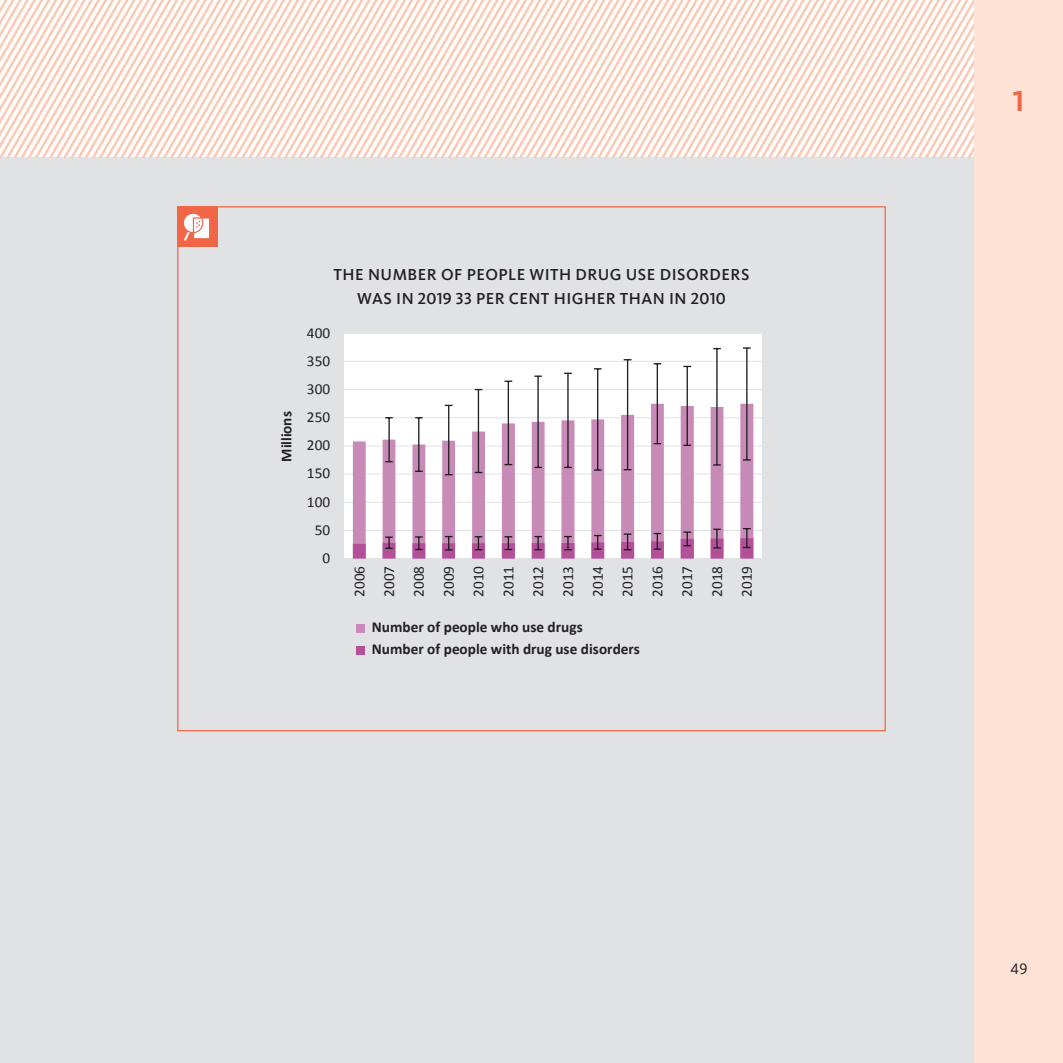
<style>
.page{position:relative;width:1063px;height:1063px;background:#fff}
.page>*{position:absolute;margin:0;border:0;box-sizing:border-box;transform-origin:0 0}
.t1{font:700 30px "Kievit Pro";color:#f26648}
.t2{font:500 16.5px/24px "Kievit Pro";letter-spacing:.025em;color:#231f20;text-align:center}
.t3{font:15.75px "Kievit Pro";color:#231f20}
.t4{font:15.3px/29.8px "Calibri";color:#231f20;text-align:justify}
.t5{font:700 15.3px "Calibri";letter-spacing:-.005em;color:#231f20}
.t6{font:700 15.15px/21.9px "Calibri";color:#231f20}
.t7{font:15.15px "Calibri";color:#231f20}
</style>
<div class="page">
<div style="left:0;top:157px;width:1063px;height:906px;background:#e1e2e4"></div>
<svg style="left:0;top:0;width:675px;height:157px"></svg>
<svg style="left:675px;top:0;width:299px;height:157px"></svg>
<div style="left:344px;top:333px;width:418px;height:225px;background:#fff"></div>
<hr style="left:344px;top:530px;width:418px;height:1px;background:#e1e2e4">
<hr style="left:344px;top:502px;width:418px;height:1px;background:#e1e2e4">
<hr style="left:344px;top:474px;width:418px;height:1px;background:#e1e2e4">
<hr style="left:344px;top:445px;width:418px;height:1px;background:#e1e2e4">
<hr style="left:344px;top:417px;width:418px;height:1px;background:#e1e2e4">
<hr style="left:344px;top:389px;width:418px;height:1px;background:#e1e2e4">
<hr style="left:344px;top:361px;width:418px;height:1px;background:#e1e2e4">
<hr style="left:344px;top:333px;width:418px;height:1px;background:#e1e2e4">
<svg style="left:353px;top:404px;width:400px;height:124px"></svg>
<hr style="left:388px;top:440px;width:2px;height:22px;background:#231f20">
<hr style="left:388px;top:418px;width:2px;height:22px;background:#231f20">
<svg style="left:415px;top:417px;width:8px;height:55px"></svg>
<hr style="left:448px;top:441px;width:1px;height:34px;background:#231f20">
<hr style="left:448px;top:405px;width:1px;height:36px;background:#231f20">
<hr style="left:478px;top:432px;width:1px;height:40px;background:#231f20">
<hr style="left:478px;top:390px;width:1px;height:42px;background:#231f20">
<hr style="left:508px;top:423px;width:1px;height:42px;background:#231f20">
<hr style="left:508px;top:381px;width:1px;height:42px;background:#231f20">
<hr style="left:537px;top:422px;width:2px;height:45px;background:#231f20">
<hr style="left:537px;top:376px;width:2px;height:46px;background:#231f20">
<hr style="left:567px;top:420px;width:2px;height:47px;background:#231f20">
<hr style="left:567px;top:373px;width:2px;height:47px;background:#231f20">
<hr style="left:597px;top:419px;width:1px;height:51px;background:#231f20">
<hr style="left:597px;top:369px;width:1px;height:50px;background:#231f20">
<svg style="left:594px;top:469px;width:8px;height:2px"></svg>
<svg style="left:594px;top:368px;width:8px;height:2px"></svg>
<hr style="left:627px;top:415px;width:1px;height:55px;background:#231f20">
<hr style="left:627px;top:360px;width:1px;height:55px;background:#231f20">
<hr style="left:657px;top:404px;width:1px;height:40px;background:#231f20">
<hr style="left:657px;top:364px;width:1px;height:40px;background:#231f20">
<hr style="left:687px;top:406px;width:1px;height:39px;background:#231f20">
<hr style="left:687px;top:366px;width:1px;height:40px;background:#231f20">
<hr style="left:716px;top:407px;width:2px;height:58px;background:#231f20">
<hr style="left:716px;top:349px;width:2px;height:58px;background:#231f20">
<svg style="left:713px;top:464px;width:8px;height:2px"></svg>
<hr style="left:746px;top:404px;width:2px;height:56px;background:#231f20">
<hr style="left:746px;top:348px;width:2px;height:56px;background:#231f20">
<svg style="left:743px;top:459px;width:8px;height:2px"></svg>
<svg style="left:743px;top:347px;width:8px;height:2px"></svg>
<svg style="left:353px;top:528px;width:400px;height:30px"></svg>
<div style="left:356px;top:624px;width:8px;height:8px;background:#c88ab7"></div>
<div style="left:356px;top:646px;width:8px;height:8px;background:#b45099"></div>
<div style="left:177px;top:206px;width:41px;height:41px;background:#f26648"></div>
<svg style="left:184px;top:214px;width:25px;height:27px"></svg>
<div style="left:974px;top:0;width:89px;height:1063px;background:#fee2d5"></div>
<p class="t5" style="left:277px;top:462px;width:52px;rotate:-90deg">Millions</p>
<p class="t2" style="left:334px;top:263px;width:417px">THE NUMBER OF PEOPLE WITH DRUG USE DISORDERS<br>WAS IN 2019 33 PER CENT HIGHER THAN IN 2010</p>
<p class="t7" style="left:307px;top:323px;width:25px">400</p>
<p class="t7" style="left:307px;top:351px;width:25px">350</p>
<p class="t7" style="left:307px;top:379px;width:25px">300</p>
<p class="t7" style="left:307px;top:408px;width:25px">250</p>
<p class="t7" style="left:307px;top:436px;width:25px">200</p>
<p class="t7" style="left:307px;top:464px;width:25px">150</p>
<p class="t7" style="left:307px;top:492px;width:25px">100</p>
<p class="t7" style="left:315px;top:520px;width:17px">50</p>
<p class="t7" style="left:322px;top:548px;width:9px">0</p>
<p class="t4" style="left:344px;top:597px;width:32px;rotate:-90deg">2006<br>2007<br>2008<br>2009<br>2010<br>2011<br>2012<br>2013<br>2014<br>2015<br>2016<br>2017<br>2018<br>2019</p>
<p class="t6" style="left:372px;top:616px;width:270px">Number of people who use drugs<br>Number of people with drug use disorders</p>
<h1 class="t1" style="left:1013px;top:83px;width:13px">1</h1>
<p class="t3" style="left:1010px;top:959px;width:19px">49</p>
</div>
